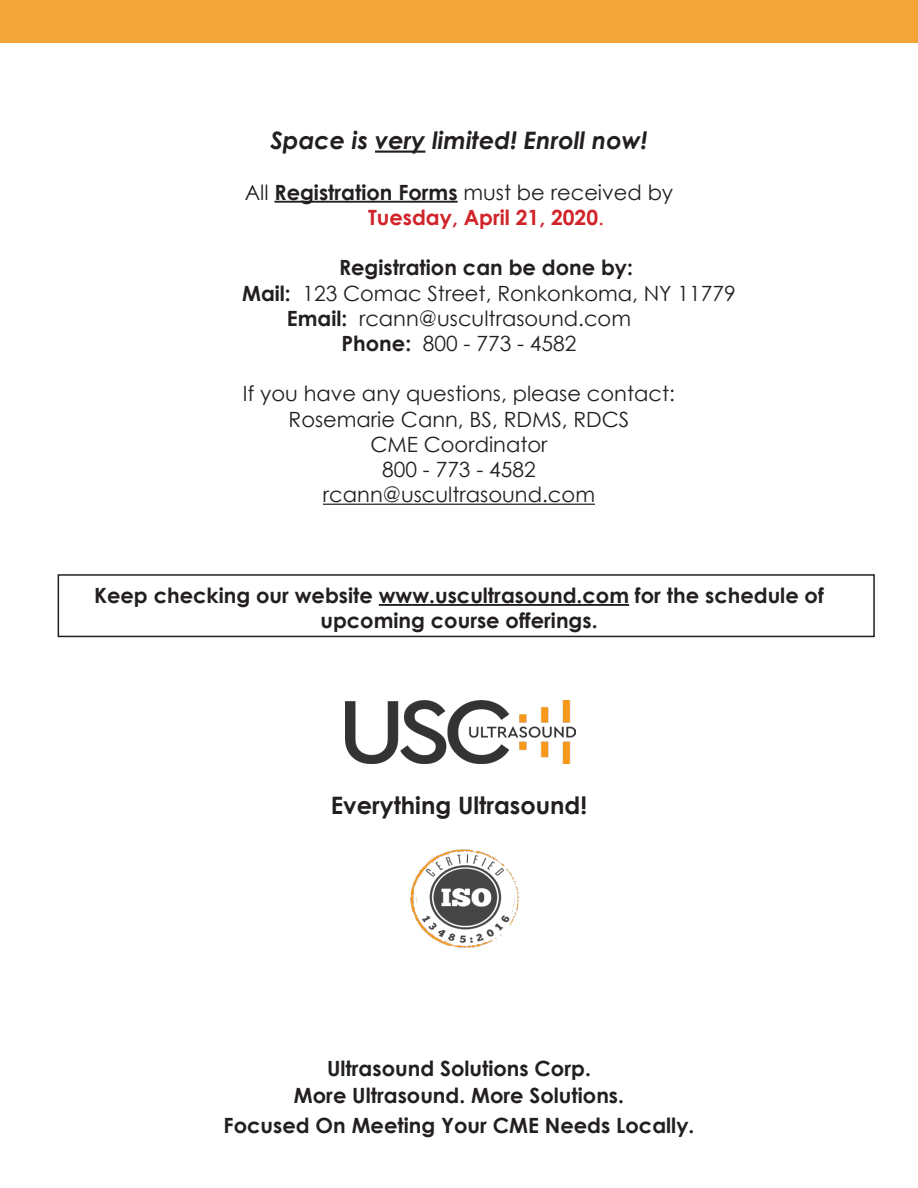
<style>
.page{position:relative;width:918px;height:1188px;background:#fff}
.page>*{position:absolute;margin:0;border:0;box-sizing:border-box;transform-origin:0 0}
.t1{font:italic 700 24px "Century Gothic";color:#231f20}
.t2{font:700 24px "Century Gothic";color:#231f20}
.t3{font:21px "Century Gothic";color:#231f20}
.t4{font:700 21px "Century Gothic";color:#231f20}
.t5{font:700 21px "Century Gothic";color:#d1232a}
.s1{font-weight:700}
.s2{font-weight:400}
</style>
<div class="page">
<div style="left:1px;top:0;width:917px;height:43px;background:#f3a537"></div>
<img style="left:346px;top:700px;width:229px;height:63px">
<img style="left:410px;top:849px;width:110px;height:99px">
<hr style="left:375px;top:151px;width:50px;height:2px;background:#231f20">
<hr style="left:275px;top:201px;width:183px;height:2px;background:#231f20">
<hr style="left:323px;top:504px;width:272px;height:1px;background:#231f20">
<hr style="left:379px;top:604px;width:250px;height:2px;background:#231f20">
<div style="left:58px;top:574px;width:817px;height:63px;border:2px solid #231f20"></div>
<p class="t1" style="left:270px;top:122px;width:379px">Space is very limited! Enroll now!</p>
<p class="t3" style="left:245px;top:178px;width:430px">All <span class="s1">Registration Forms</span> must be received by</p>
<p class="t5" style="left:368px;top:201px;width:237px">Tuesday, April 21, 2020<span class="s2">.</span></p>
<p class="t4" style="left:339px;top:252px;width:296px">Registration can be done by:</p>
<p class="t3" style="left:242px;top:278px;width:495px"><span class="s1">Mail:</span> 123 Comac Street, Ronkonkoma, NY 11779</p>
<p class="t3" style="left:287px;top:304px;width:346px"><span class="s1">Email:</span> rcann@uscultrasound.com</p>
<p class="t3" style="left:342px;top:329px;width:236px"><span class="s1">Phone:</span> 800 - 773 - 4582</p>
<p class="t3" style="left:243px;top:379px;width:434px">If you have any questions, please contact:</p>
<p class="t3" style="left:289px;top:404px;width:342px">Rosemarie Cann, BS, RDMS, RDCS</p>
<p class="t3" style="left:370px;top:430px;width:179px">CME Coordinator</p>
<p class="t3" style="left:382px;top:455px;width:155px">800 - 773 - 4582</p>
<p class="t3" style="left:323px;top:480px;width:274px">rcann@uscultrasound.com</p>
<p class="t4" style="left:94px;top:579px;width:731px">Keep checking our website www.uscultrasound.com for the schedule of</p>
<p class="t4" style="left:320px;top:605px;width:279px">upcoming course offerings.</p>
<p class="t2" style="left:331px;top:787px;width:258px">Everything Ultrasound!</p>
<p class="t4" style="left:327px;top:1052px;width:265px">Ultrasound Solutions Corp.</p>
<p class="t4" style="left:294px;top:1079px;width:332px">More Ultrasound. More Solutions.</p>
<p class="t4" style="left:224px;top:1109px;width:472px">Focused On Meeting Your CME Needs Locally.</p>
</div>
